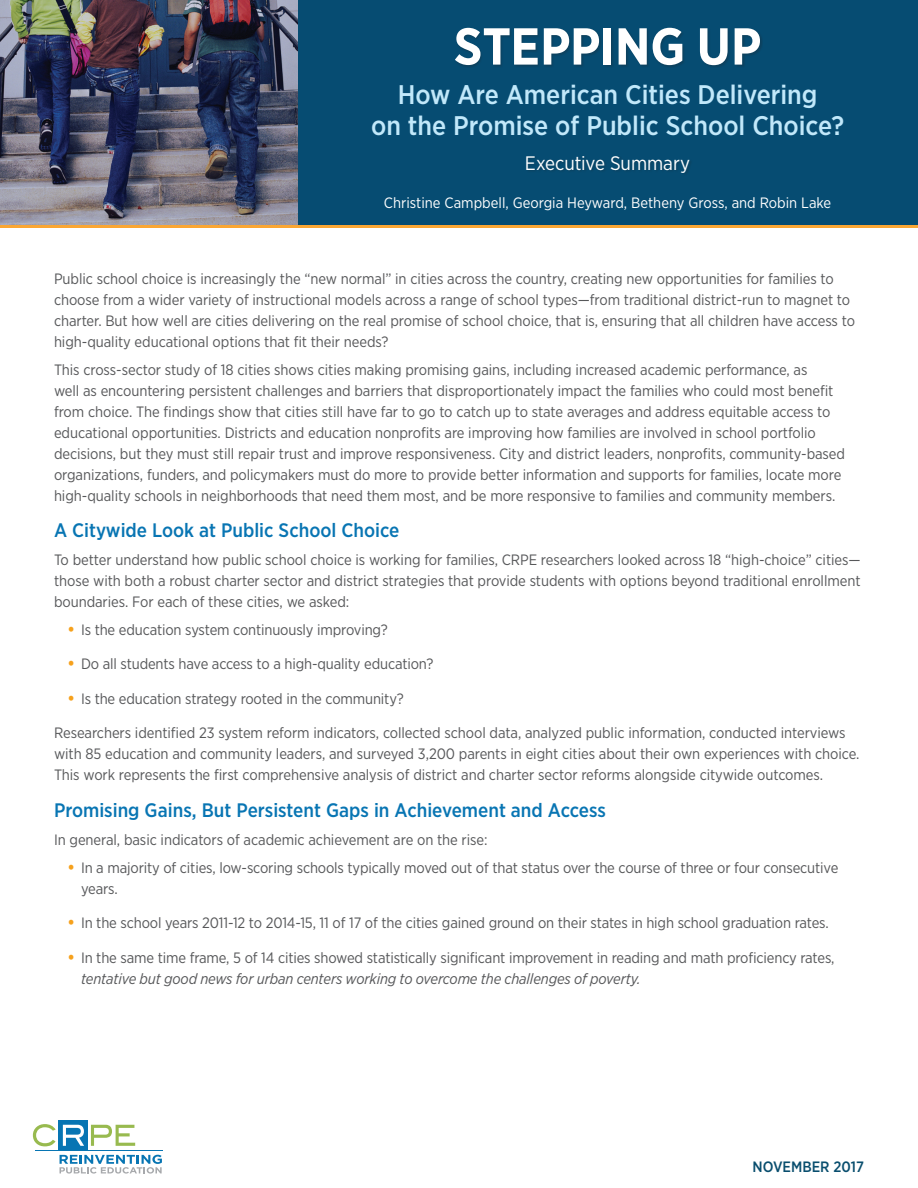
<style>
.page{position:relative;width:918px;height:1188px;background:#fff}
.page>*{position:absolute;margin:0;border:0;box-sizing:border-box;transform-origin:0 0}
.t1{font:700 51.9px "Gotham Narrow";color:#fff}
.t2{font:500 26.85px "Gotham Narrow";color:#c1e8fa}
.subheader_1{font:500 19.5px "Gotham Narrow";color:#0875b3}
.t3{font:19.5px "Gotham Narrow";letter-spacing:-.005em;color:#fff}
.body{font:15px/21px "Gotham Narrow";letter-spacing:-.005em;color:#57585a}
.t4{font:15px "Gotham Narrow";color:#fff}
.t5{font:500 15px "Gotham Narrow";color:#094e6e}
.s1{font-weight:700;font-size:16.5px;color:#f6a11c}
.s2{font-style:italic}
</style>
<div class="page">
<div style="left:0;top:0;width:918px;height:225px;background:#064c72"></div>
<div style="left:454px;top:28px;width:309px;height:40px;background:#084769"></div>
<img style="left:0;top:0;width:297px;height:225px">
<hr style="left:0;top:225px;width:918px;height:3px;background:#faa633">
<hr style="left:35px;top:1150px;width:127px;height:1px;background:#0775b3">
<div style="left:59px;top:1121px;width:29px;height:29px;background:#0775b3"></div>
<svg style="left:33px;top:1124px;width:23px;height:22px"></svg>
<svg style="left:91px;top:1125px;width:44px;height:21px"></svg>
<svg style="left:60px;top:1155px;width:102px;height:19px"></svg>
<svg style="left:63px;top:1125px;width:21px;height:21px"></svg>
<p class="t1" style="left:454px;top:13px;width:309px">STEPPING UP</p>
<p class="t2" style="left:398px;top:77px;width:421px">How Are American Cities Delivering</p>
<p class="t2" style="left:371px;top:109px;width:474px">on the Promise of Public School Choice?</p>
<p class="t3" style="left:525px;top:151px;width:167px">Executive Summary</p>
<p class="t4" style="left:384px;top:193px;width:449px">Christine Campbell, Georgia Heyward, Betheny Gross, and Robin Lake</p>
<p class="body" style="left:54px;top:268px;width:803px">Public school choice is increasingly the “new normal” in cities across the country, creating new opportunities for families to choose from a wider variety of instructional models across a range of school types—from traditional district-run to magnet to charter. But how well are cities delivering on the real promise of school choice, that is, ensuring that all children have access to high-quality educational options that fit their needs?</p>
<p class="body" style="left:54px;top:358px;width:793px">This cross-sector study of 18 cities shows cities making promising gains, including increased academic performance, as<br>well as encountering persistent challenges and barriers that disproportionately impact the families who could most benefit from choice. The findings show that cities still have far to go to catch up to state averages and address equitable access to educational opportunities. Districts and education nonprofits are improving how families are involved in school portfolio decisions, but they must still repair trust and improve responsiveness. City and district leaders, nonprofits, community-based organizations, funders, and policymakers must do more to provide better information and supports for families, locate more high-quality schools in neighborhoods that need them most, and be more responsive to families and community members.</p>
<p class="subheader_1" style="left:54px;top:518px;width:347px">A Citywide Look at Public School Choice</p>
<p class="body" style="left:54px;top:549px;width:808px;text-align:justify">To better understand how public school choice is working for families, CRPE researchers looked across 18 “high-choice” cities— those with both a robust charter sector and district strategies that provide students with options beyond traditional enrollment boundaries. For each of these cities, we asked:</p>
<p class="body" style="left:68px;top:619px;width:322px"><span class="s1">•</span> Is the education system continuously improving?</p>
<p class="body" style="left:68px;top:653px;width:367px"><span class="s1">•</span> Do all students have access to a high-quality education?</p>
<p class="body" style="left:68px;top:688px;width:338px"><span class="s1">•</span> Is the education strategy rooted in the community?</p>
<p class="body" style="left:54px;top:722px;width:807px">Researchers identified 23 system reform indicators, collected school data, analyzed public information, conducted interviews with 85 education and community leaders, and surveyed 3,200 parents in eight cities about their own experiences with choice.<br>This work represents the first comprehensive analysis of district and charter sector reforms alongside citywide outcomes.</p>
<p class="subheader_1" style="left:54px;top:798px;width:553px">Promising Gains, But Persistent Gaps in Achievement and Access</p>
<p class="body" style="left:54px;top:829px;width:435px">In general, basic indicators of academic achievement are on the rise:</p>
<p class="body" style="left:81px;top:857px;width:759px;text-indent:-14px"><span class="s1">•</span> In a majority of cities, low-scoring schools typically moved out of that status over the course of three or four consecutive years.</p>
<p class="body" style="left:68px;top:912px;width:763px"><span class="s1">•</span> In the school years 2011-12 to 2014-15, 11 of 17 of the cities gained ground on their states in high school graduation rates.</p>
<p class="body" style="left:81px;top:947px;width:755px;text-indent:-14px"><span class="s1">•</span> In the same time frame, 5 of 14 cities showed statistically significant improvement in reading and math proficiency rates, <span class="s2">tentative but good news for urban centers working to overcome the challenges of poverty.</span></p>
<p class="t5" style="left:753px;top:1157px;width:113px">NOVEMBER 2017</p>
</div>
